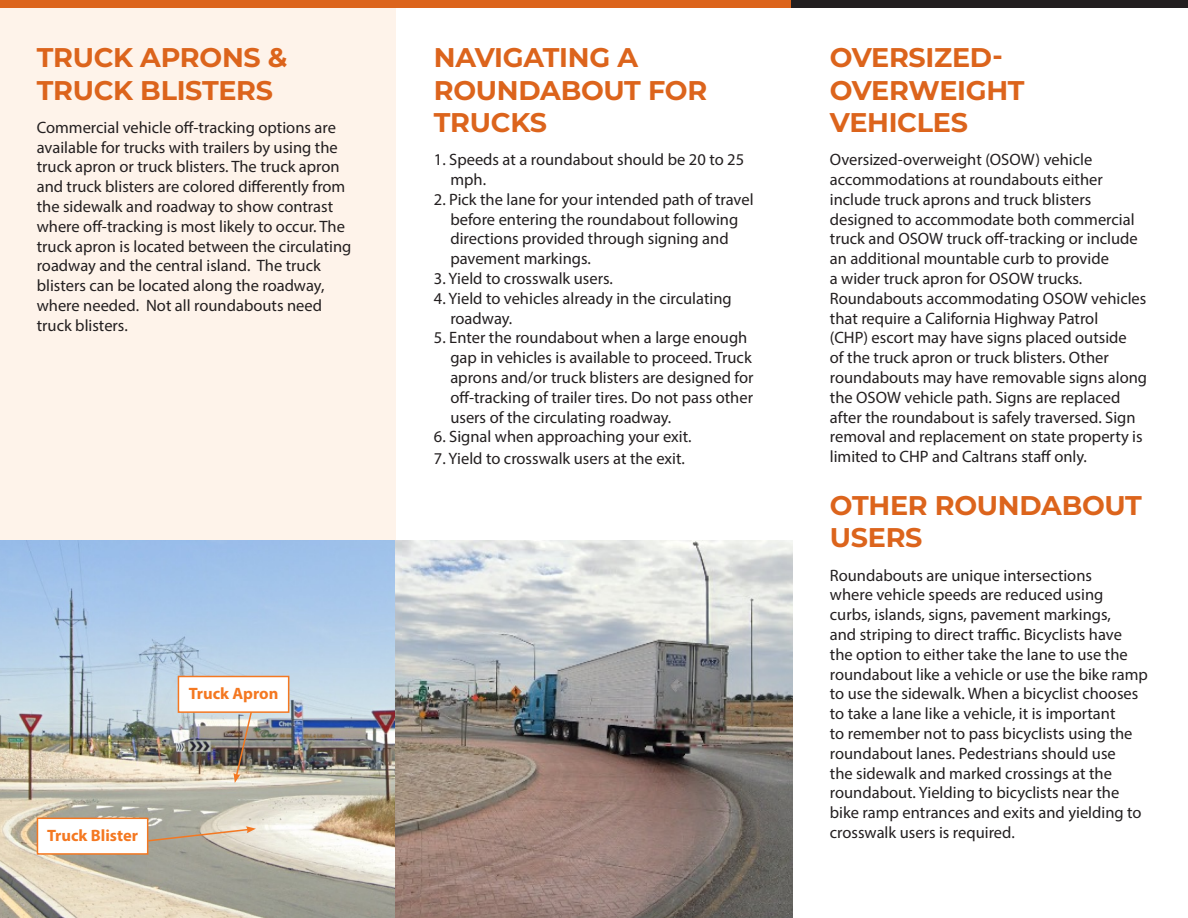
<style>
.page{position:relative;width:1188px;height:918px;background:#fff}
.page>*{position:absolute;margin:0;border:0;box-sizing:border-box;transform-origin:0 0}
.t1{font:700 27px/32.4px "Montserrat";letter-spacing:-.01em;color:#dc641c}
.t2{font:16.5px/19.8px "Myriad Pro";color:#231f20}
.t3{font:700 16.5px "Myriad Pro";color:#f47821}
</style>
<div class="page">
<div style="left:0;top:8px;width:395px;height:910px;background:#fef3ea"></div>
<img style="left:0;top:540px;width:792px;height:378px">
<div style="left:178px;top:676px;width:111px;height:37px;background:#fff;border:2px solid #f47821"></div>
<div style="left:37px;top:818px;width:111px;height:37px;background:#fff;border:2px solid #f47821"></div>
<div style="left:791px;top:0;width:397px;height:8px;background:#231f20"></div>
<div style="left:0;top:0;width:791px;height:8px;background:#dc641c"></div>
<svg style="left:234px;top:710px;width:19px;height:73px"></svg>
<svg style="left:147px;top:826px;width:109px;height:16px;background:#c7b6a0"></svg>
<h2 class="t1" style="left:37px;top:41px;width:252px">TRUCK APRONS &amp;<br>TRUCK BLISTERS</h2>
<p class="t2" style="left:37px;top:117px;width:316px">Commercial vehicle off-tracking options are available for trucks with trailers by using the truck apron or truck blisters. The truck apron and truck blisters are colored differently from the sidewalk and roadway to show contrast where off-tracking is most likely to occur. The truck apron is located between the circulating roadway and the central island. The truck blisters can be located along the roadway, where needed. Not all roundabouts need truck blisters.</p>
<p class="t3" style="left:47px;top:825px;width:92px">Truck Blister</p>
<p class="t3" style="left:189px;top:683px;width:91px">Truck Apron</p>
<h2 class="t1" style="left:434px;top:41px;width:275px">NAVIGATING A<br>ROUNDABOUT FOR<br>TRUCKS</h2>
<p class="t2" style="left:450px;top:150px;width:295px;text-indent:-16px">1. Speeds at a roundabout should be 20 to 25 mph.</p>
<p class="t2" style="left:450px;top:189px;width:305px;text-indent:-16px">2. Pick the lane for your intended path of travel before entering the roundabout following directions provided through signing and pavement markings.</p>
<p class="t2" style="left:434px;top:268px;width:181px">3. Yield to crosswalk users.</p>
<p class="t2" style="left:450px;top:288px;width:283px;text-indent:-16px">4. Yield to vehicles already in the circulating roadway.</p>
<p class="t2" style="left:450px;top:328px;width:305px;text-indent:-16px">5. Enter the roundabout when a large enough gap in vehicles is available to proceed. Truck aprons and/or truck blisters are designed for off-tracking of trailer tires. Do not pass other users of the circulating roadway.</p>
<p class="t2" style="left:434px;top:427px;width:259px">6. Signal when approaching your exit.</p>
<p class="t2" style="left:434px;top:448px;width:253px">7. Yield to crosswalk users at the exit.</p>
<h2 class="t1" style="left:830px;top:41px;width:196px">OVERSIZED-<br>OVERWEIGHT<br>VEHICLES</h2>
<p class="t2" style="left:830px;top:150px;width:319px">Oversized-overweight (OSOW) vehicle accommodations at roundabouts either include truck aprons and truck blisters designed to accommodate both commercial truck and OSOW truck off-tracking or include an additional mountable curb to provide<br>a wider truck apron for OSOW trucks.<br>Roundabouts accommodating OSOW vehicles that require a California Highway Patrol<br>(CHP) escort may have signs placed outside<br>of the truck apron or truck blisters. Other roundabouts may have removable signs along the OSOW vehicle path. Signs are replaced after the roundabout is safely traversed. Sign removal and replacement on state property is limited to CHP and Caltrans staff only.</p>
<h2 class="t1" style="left:830px;top:488px;width:314px">OTHER ROUNDABOUT<br>USERS</h2>
<p class="t2" style="left:830px;top:565px;width:319px">Roundabouts are unique intersections<br>where vehicle speeds are reduced using curbs, islands, signs, pavement markings,<br>and striping to direct traffic. Bicyclists have the option to either take the lane to use the roundabout like a vehicle or use the bike ramp to use the sidewalk. When a bicyclist chooses to take a lane like a vehicle, it is important<br>to remember not to pass bicyclists using the roundabout lanes. Pedestrians should use<br>the sidewalk and marked crossings at the roundabout. Yielding to bicyclists near the bike ramp entrances and exits and yielding to crosswalk users is required.</p>
</div>
